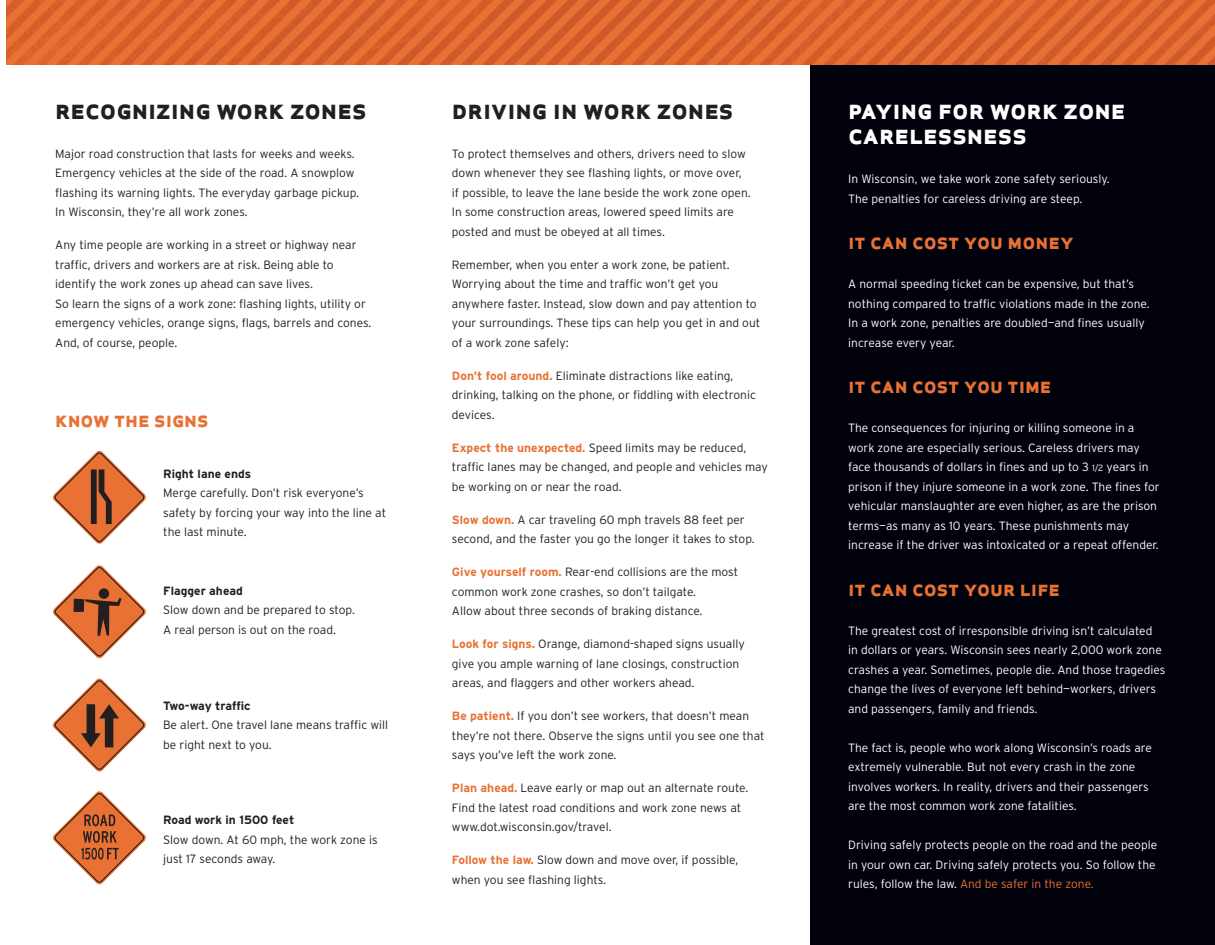
<style>
.page{position:relative;width:1215px;height:945px;background:#fff}
.page>*{position:absolute;margin:0;border:0;box-sizing:border-box;transform-origin:0 0}
.t1{font:28.5px "Apex Sans Bold C";color:#231f20}
.t2{font:28.5px/25.5px "Apex Sans Bold C";color:#fff}
.t3{font:22.5px "Apex Sans Bold C";color:#e97134}
.t4{font:300 12px/19.5px "Interstate";color:#231f20}
.t5{font:300 12px/19.5px "Interstate";color:#fff}
.s1{font-weight:700}
.s2{font-weight:700;color:#e97134}
.s3{font-size:9px}
.s4{color:#e97134}
</style>
<div class="page">
<div style="left:810px;top:0;width:405px;height:945px;background:#00010a"></div>
<img style="left:6px;top:0;width:1209px;height:65px">
<svg style="left:53px;top:450px;width:93px;height:94px"></svg>
<svg style="left:53px;top:565px;width:93px;height:94px"></svg>
<svg style="left:53px;top:678px;width:93px;height:94px"></svg>
<svg style="left:53px;top:791px;width:93px;height:94px"></svg>
<p class="t1" style="left:55px;top:90px;width:313px">recognizing work zones</p>
<p class="t4" style="left:55px;top:144px;width:305px">Major road construction that lasts for weeks and weeks.<br>Emergency vehicles at the side of the road. A snowplow flashing its warning lights. The everyday garbage pickup.<br>In Wisconsin, they’re all work zones.</p>
<p class="t4" style="left:55px;top:235px;width:318px">Any time people are working in a street or highway near traffic, drivers and workers are at risk. Being able to identify the work zones up ahead can save lives.<br>So learn the signs of a work zone: flashing lights, utility or emergency vehicles, orange signs, flags, barrels and cones.<br>And, of course, people.</p>
<p class="t3" style="left:55px;top:404px;width:155px">know the signs</p>
<p class="t4" style="left:163px;top:464px;width:224px"><span class="s1">Right lane ends<br></span>Merge carefully. Don’t risk everyone’s safety by forcing your way into the line at the last minute.</p>
<p class="t4" style="left:163px;top:581px;width:193px"><span class="s1">Flagger ahead<br></span>Slow down and be prepared to stop.<br>A real person is out on the road.</p>
<p class="t4" style="left:163px;top:696px;width:227px"><span class="s1">Two-way traffic<br></span>Be alert. One travel lane means traffic will be right next to you.</p>
<p class="t4" style="left:163px;top:810px;width:216px"><span class="s1">Road work in 1500 feet<br></span>Slow down. At 60 mph, the work zone is just 17 seconds away.</p>
<p class="t1" style="left:452px;top:90px;width:283px">driving in work zones</p>
<p class="t4" style="left:452px;top:144px;width:300px">To protect themselves and others, drivers need to slow down whenever they see flashing lights, or move over, if possible, to leave the lane beside the work zone open.<br>In some construction areas, lowered speed limits are posted and must be obeyed at all times.</p>
<p class="t4" style="left:452px;top:255px;width:310px">Remember, when you enter a work zone, be patient.<br>Worrying about the time and traffic won’t get you anywhere faster. Instead, slow down and pay attention to your surroundings. These tips can help you get in and out of a work zone safely:</p>
<p class="t4" style="left:452px;top:366px;width:306px"><span class="s2">Don’t fool around.</span> Eliminate distractions like eating, drinking, talking on the phone, or fiddling with electronic devices.</p>
<p class="t4" style="left:452px;top:438px;width:317px"><span class="s2">Expect the unexpected.</span> Speed limits may be reduced, traffic lanes may be changed, and people and vehicles may be working on or near the road.</p>
<p class="t4" style="left:452px;top:510px;width:304px"><span class="s2">Slow down.</span> A car traveling 60 mph travels 88 feet per second, and the faster you go the longer it takes to stop.</p>
<p class="t4" style="left:452px;top:562px;width:288px"><span class="s2">Give yourself room.</span> Rear-end collisions are the most common work zone crashes, so don’t tailgate.<br>Allow about three seconds of braking distance.</p>
<p class="t4" style="left:452px;top:634px;width:294px"><span class="s2">Look for signs.</span> Orange, diamond-shaped signs usually give you ample warning of lane closings, construction areas, and flaggers and other workers ahead.</p>
<p class="t4" style="left:452px;top:706px;width:314px"><span class="s2">Be patient.</span> If you don’t see workers, that doesn’t mean they’re not there. Observe the signs until you see one that says you’ve left the work zone.</p>
<p class="t4" style="left:452px;top:778px;width:298px"><span class="s2">Plan ahead.</span> Leave early or map out an alternate route.<br>Find the latest road conditions and work zone news at www.dot.wisconsin.gov/travel.</p>
<p class="t4" style="left:452px;top:850px;width:288px"><span class="s2">Follow the law.</span> Slow down and move over, if possible, when you see flashing lights.</p>
<p class="t2" style="left:848px;top:95px;width:279px">paying for work zone carelessness</p>
<p class="t5" style="left:848px;top:169px;width:263px">In Wisconsin, we take work zone safety seriously.<br>The penalties for careless driving are steep.</p>
<p class="t3" style="left:848px;top:226px;width:227px">it can cost you money</p>
<p class="t5" style="left:848px;top:274px;width:303px">A normal speeding ticket can be expensive, but that’s nothing compared to traffic violations made in the zone.<br>In a work zone, penalties are doubled—and fines usually increase every year.</p>
<p class="t3" style="left:848px;top:370px;width:205px">it can cost you time</p>
<p class="t5" style="left:848px;top:418px;width:313px">The consequences for injuring or killing someone in a work zone are especially serious. Careless drivers may face thousands of dollars in fines and up to 3 <span class="s3">1/2</span> years in prison if they injure someone in a work zone. The fines for vehicular manslaughter are even higher, as are the prison terms—as many as 10 years. These punishments may increase if the driver was intoxicated or a repeat offender.</p>
<p class="t3" style="left:848px;top:573px;width:213px">it can cost your life</p>
<p class="t5" style="left:848px;top:621px;width:319px">The greatest cost of irresponsible driving isn’t calculated<br>in dollars or years. Wisconsin sees nearly 2,000 work zone crashes a year. Sometimes, people die. And those tragedies change the lives of everyone left behind—workers, drivers and passengers, family and friends.</p>
<p class="t5" style="left:848px;top:738px;width:305px">The fact is, people who work along Wisconsin’s roads are extremely vulnerable. But not every crash in the zone involves workers. In reality, drivers and their passengers are the most common work zone fatalities.</p>
<p class="t5" style="left:848px;top:835px;width:311px">Driving safely protects people on the road and the people in your own car. Driving safely protects you. So follow the rules, follow the law. <span class="s4">And be safer in the zone.</span></p>
</div>
